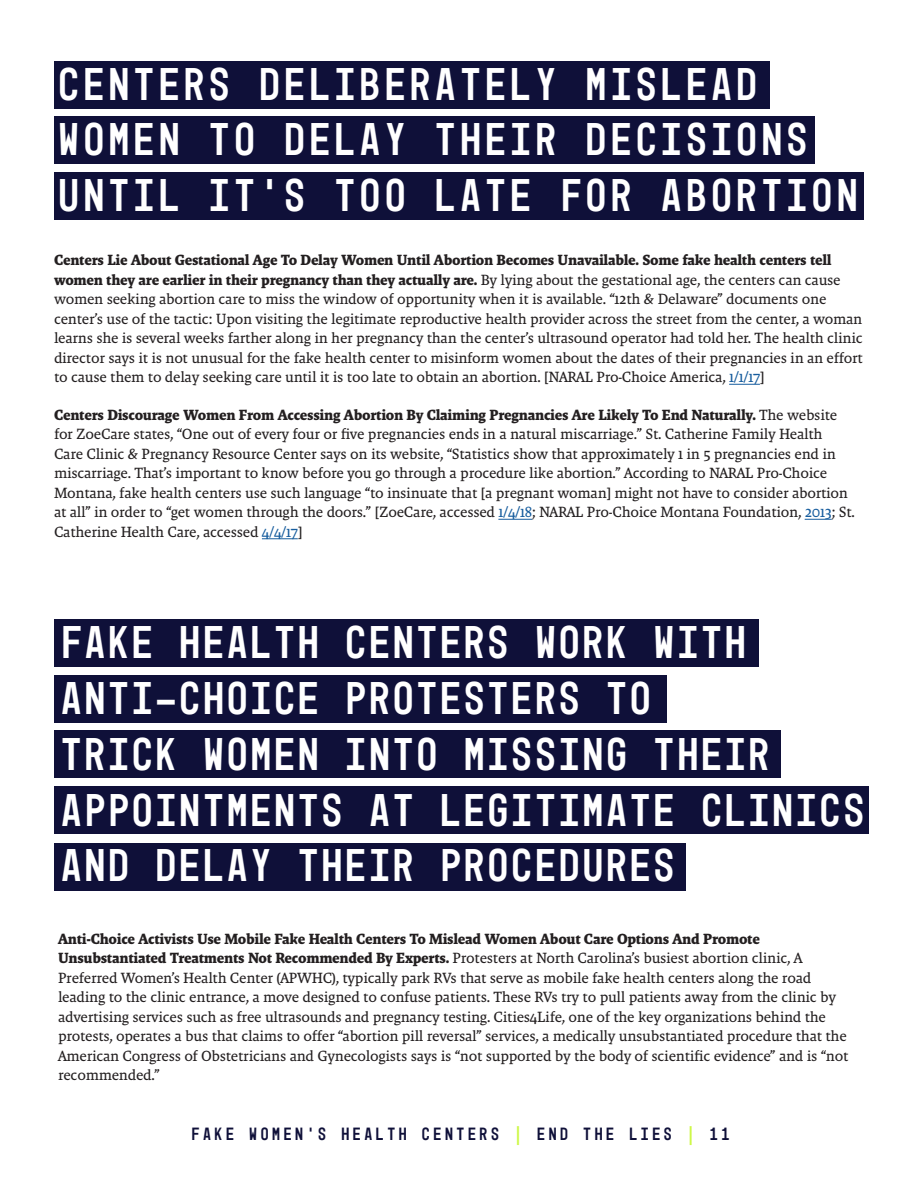
<style>
.page{position:relative;width:918px;height:1188px;background:#fff}
.page>*{position:absolute;margin:0;border:0;box-sizing:border-box;transform-origin:0 0}
.Paragraph{font:46.5px/55.8px "Mono 45 Headline";letter-spacing:.07em;color:#fff}
.Paragraph-2{font:46.5px/55.8px "Mono 45 Headline";letter-spacing:.1em;color:#fff}
.t1{font:18px "Mono 45 Headline";letter-spacing:.2em;color:#0f1039}
.Paragraph-3{font:15px/19.5px "Malaga OTCE";letter-spacing:-.02em;color:#231f20}
.s1{font-weight:700}
.s2{color:#175d9e}
.s3{color:#cdf846}
</style>
<div class="page">
<div style="left:54px;top:61px;width:716px;height:48px;background:#0f1039"></div>
<div style="left:54px;top:116px;width:760px;height:48px;background:#0f1039"></div>
<div style="left:54px;top:172px;width:810px;height:48px;background:#0f1039"></div>
<div style="left:54px;top:619px;width:704px;height:48px;background:#0f1039"></div>
<hr style="left:729px;top:384px;width:31px;height:1px;background:#175d9e">
<hr style="left:498px;top:519px;width:34px;height:1px;background:#175d9e">
<svg style="left:805px;top:519px;width:27px;height:1px"></svg>
<hr style="left:262px;top:539px;width:36px;height:1px;background:#175d9e">
<div style="left:54px;top:675px;width:612px;height:48px;background:#0f1039"></div>
<div style="left:54px;top:730px;width:727px;height:48px;background:#0f1039"></div>
<div style="left:54px;top:786px;width:815px;height:48px;background:#0f1039"></div>
<div style="left:54px;top:843px;width:632px;height:48px;background:#0f1039"></div>
<p class="Paragraph-2" style="left:59px;top:56px;width:800px">CENTERS DELIBERATELY MISLEAD<br>WOMEN TO DELAY THEIR DECISIONS<br>UNTIL IT’S TOO LATE FOR ABORTION</p>
<p class="Paragraph-3" style="left:54px;top:250px;width:810px"><span class="s1">Centers Lie About Gestational Age To Delay Women Until Abortion Becomes Unavailable. Some fake health centers tell women they are earlier in their pregnancy than they actually are.</span> By lying about the gestational age, the centers can cause women seeking abortion care to miss the window of opportunity when it is available. “12th &amp; Delaware” documents one center’s use of the tactic: Upon visiting the legitimate reproductive health provider across the street from the center, a woman learns she is several weeks farther along in her pregnancy than the center’s ultrasound operator had told her. The health clinic director says it is not unusual for the fake health center to misinform women about the dates of their pregnancies in an effort to cause them to delay seeking care until it is too late to obtain an abortion. [NARAL Pro-Choice America, <span class="s2">1/1/17</span>]</p>
<p class="Paragraph-3" style="left:54px;top:405px;width:802px"><span class="s1">Centers Discourage Women From Accessing Abortion By Claiming Pregnancies Are Likely To End Naturally.</span> The website for ZoeCare states, “One out of every four or five pregnancies ends in a natural miscarriage.” St. Catherine Family Health Care Clinic &amp; Pregnancy Resource Center says on its website, “Statistics show that approximately 1 in 5 pregnancies end in miscarriage. That’s important to know before you go through a procedure like abortion.” According to NARAL Pro-Choice Montana, fake health centers use such language “to insinuate that [a pregnant woman] might not have to consider abortion at all” in order to “get women through the doors.” [ZoeCare, accessed <span class="s2">1/4/18</span>; NARAL Pro-Choice Montana Foundation, <span class="s2">2013</span>; St.<br>Catherine Health Care, accessed <span class="s2">4/4/17</span>]</p>
<p class="Paragraph" style="left:61px;top:615px;width:805px">FAKE HEALTH CENTERS WORK WITH<br>ANTI-CHOICE PROTESTERS TO<br>TRICK WOMEN INTO MISSING THEIR<br>APPOINTMENTS AT LEGITIMATE CLINICS<br>AND DELAY THEIR PROCEDURES</p>
<p class="Paragraph-3" style="left:58px;top:929px;width:792px"><span class="s1">Anti-Choice Activists Use Mobile Fake Health Centers To Mislead Women About Care Options And Promote Unsubstantiated Treatments Not Recommended By Experts.</span> Protesters at North Carolina’s busiest abortion clinic, A Preferred Women’s Health Center (APWHC), typically park RVs that serve as mobile fake health centers along the road leading to the clinic entrance, a move designed to confuse patients. These RVs try to pull patients away from the clinic by advertising services such as free ultrasounds and pregnancy testing. Cities4Life, one of the key organizations behind the protests, operates a bus that claims to offer “abortion pill reversal” services, a medically unsubstantiated procedure that the American Congress of Obstetricians and Gynecologists says is “not supported by the body of scientific evidence” and is “not recommended.”</p>
<p class="t1" style="left:192px;top:1123px;width:539px">FAKE WOMEN’S HEALTH CENTERS <span class="s3">|</span> END THE LIES <span class="s3">|</span> 11</p>
</div>
